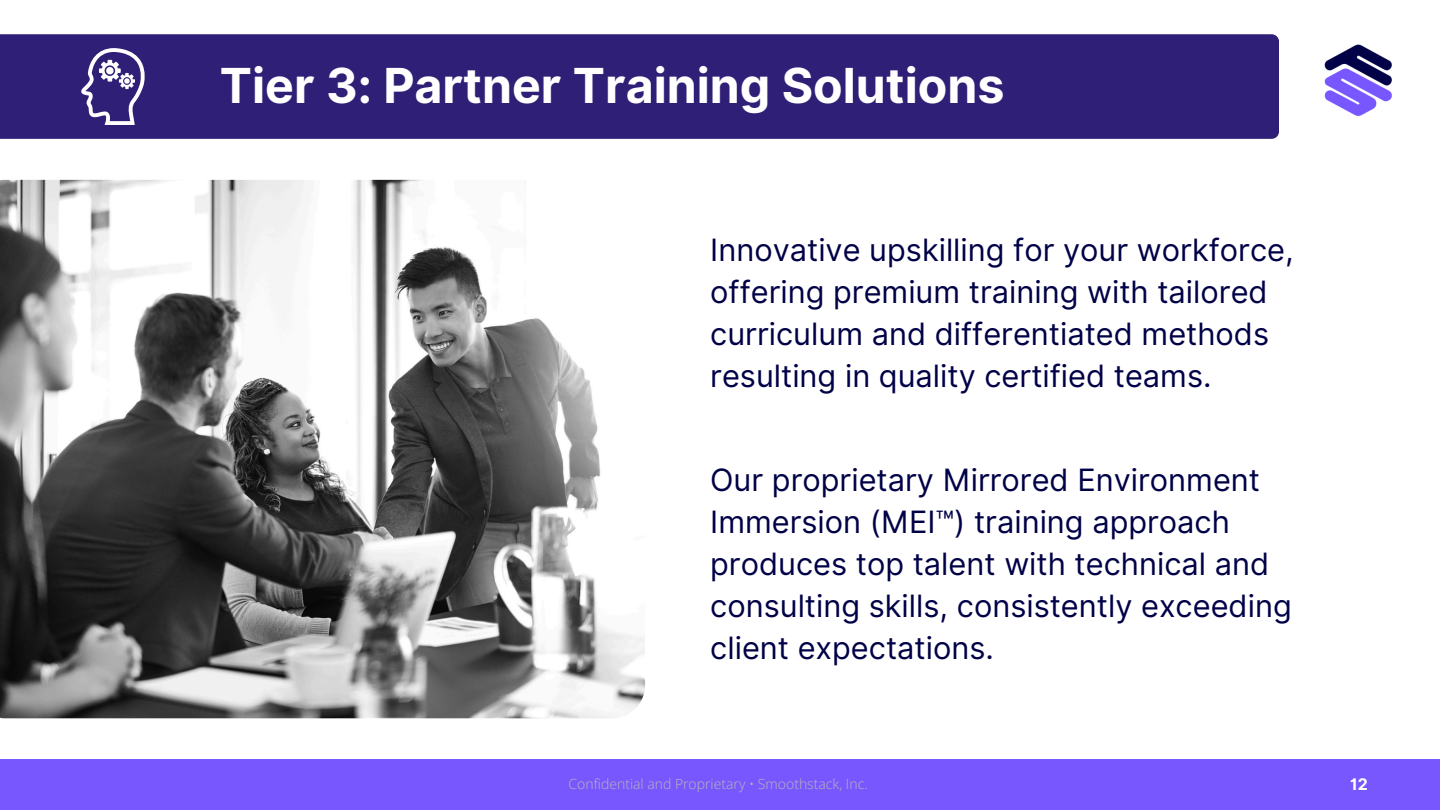
<style>
.page{position:relative;width:1440px;height:810px;background:#fff}
.page>*{position:absolute;margin:0;border:0;box-sizing:border-box;transform-origin:0 0}
.t1{font:700 48.2px "Inter";color:#fff}
.t2{font:30.8px/42px "Inter";color:#010147}
.t3{font:700 16px "Inter";color:#fff}
.t4{font:300 14px "Open Sans";color:#b7b7b7}
</style>
<div class="page">
<img style="left:0;top:180px;width:645px;height:538px">
<img style="left:1324px;top:44px;width:68px;height:73px">
<div style="left:0;top:34px;width:1279px;height:105px;background:#301f76"></div>
<div style="left:0;top:759px;width:1440px;height:51px;background:#7857ff"></div>
<svg style="left:81px;top:48px;width:65px;height:77px"></svg>
<h1 class="t1" style="left:220px;top:50px;width:786px">Tier 3: Partner Training Solutions</h1>
<p class="t2" style="left:710px;top:229px;width:585px">Innovative upskilling for your workforce, offering premium training with tailored curriculum and differentiated methods resulting in quality certified teams.</p>
<p class="t2" style="left:710px;top:459px;width:583px">Our proprietary Mirrored Environment Immersion (MEI™) training approach produces top talent with technical and consulting skills, consistently exceeding client expectations.</p>
<p class="t4" style="left:569px;top:774px;width:301px">Confidential and Proprietary • Smoothstack, Inc.</p>
<p class="t3" style="left:1350px;top:773px;width:19px">12</p>
</div>
